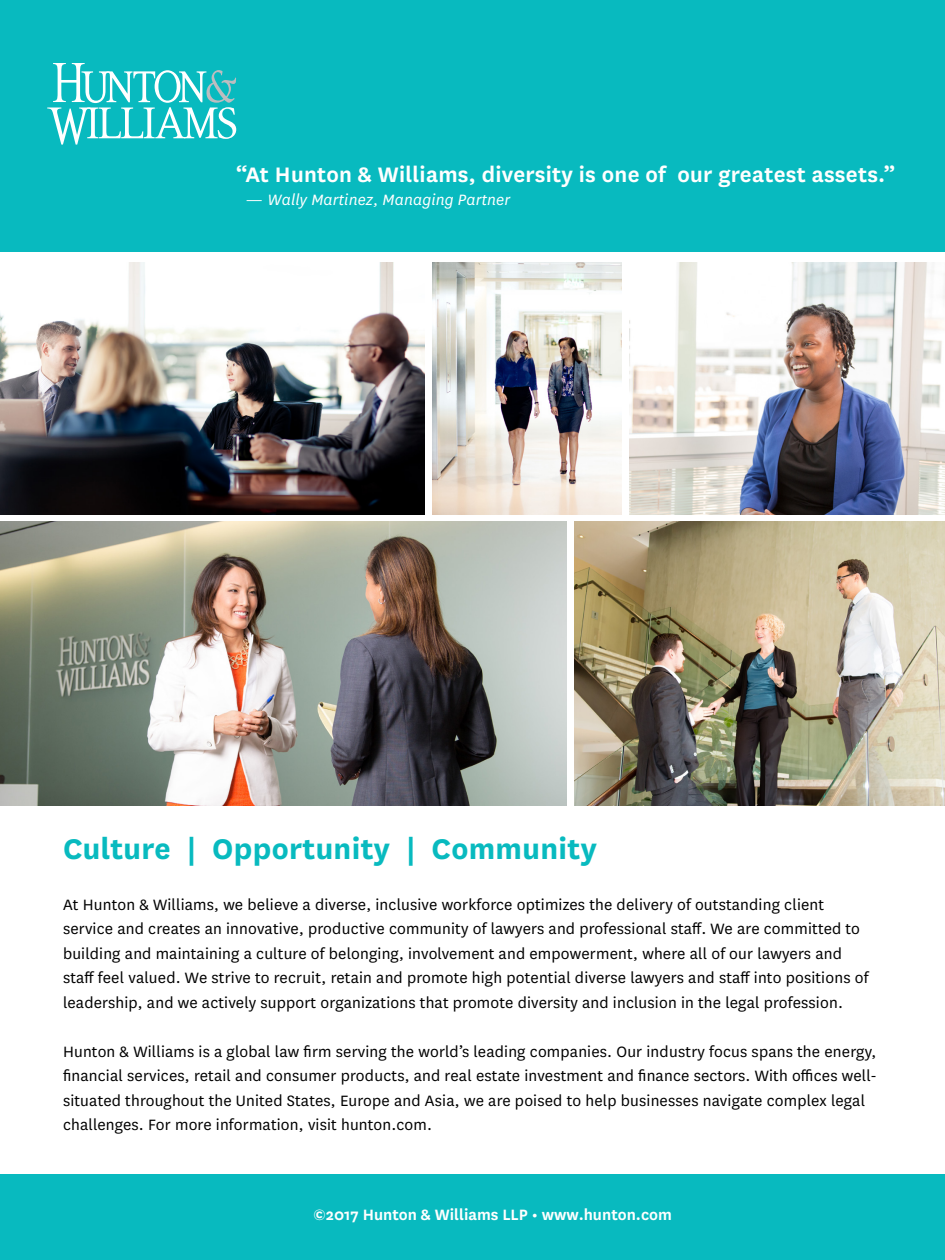
<style>
.page{position:relative;width:945px;height:1260px;background:#fff}
.page>*{position:absolute;margin:0;border:0;box-sizing:border-box;transform-origin:0 0}
.t1{font:700 33.25px "National";letter-spacing:.01em;color:#08babf}
.t2{font:600 24.5px "National";letter-spacing:.01em;color:#fff}
.t3{font:17.5px/24.5px "National";letter-spacing:.01em;color:#000}
.t4{font:600 17.5px "National";color:#fff}
.t5{font:italic 17.5px "National";letter-spacing:.01em;color:#fff}
</style>
<div class="page">
<div style="left:0;top:0;width:945px;height:252px;background:#08babf"></div>
<div style="left:0;top:1174px;width:945px;height:86px;background:#08babf"></div>
<svg style="left:47px;top:63px;width:189px;height:82px"></svg>
<img style="left:575px;top:522px;width:370px;height:283px">
<img style="left:630px;top:262px;width:315px;height:252px">
<img style="left:0;top:522px;width:567px;height:283px">
<img style="left:433px;top:262px;width:189px;height:252px">
<img style="left:0;top:262px;width:425px;height:252px">
<p class="t2" style="left:236px;top:157px;width:661px">“At Hunton &amp; Williams, diversity is one of our greatest assets.”</p>
<p class="t5" style="left:245px;top:188px;width:266px">— Wally Martinez, Managing Partner</p>
<p class="t1" style="left:63px;top:825px;width:535px">Culture | Opportunity | Community</p>
<p class="t3" style="left:63px;top:891px;width:807px">At Hunton &amp; Williams, we believe a diverse, inclusive workforce optimizes the delivery of outstanding client service and creates an innovative, productive community of lawyers and professional staff. We are committed to building and maintaining a culture of belonging, involvement and empowerment, where all of our lawyers and staff feel valued. We strive to recruit, retain and promote high potential diverse lawyers and staff into positions of leadership, and we actively support organizations that promote diversity and inclusion in the legal profession.</p>
<p class="t3" style="left:63px;top:1038px;width:815px">Hunton &amp; Williams is a global law firm serving the world’s leading companies. Our industry focus spans the energy, financial services, retail and consumer products, and real estate investment and finance sectors. With offices well&shy;situated throughout the United States, Europe and Asia, we are poised to help businesses navigate complex legal challenges. For more information, visit hunton.com.</p>
<p class="t4" style="left:314px;top:1203px;width:360px">©2017 Hunton &amp; Williams LLP • www.hunton.com</p>
</div>
